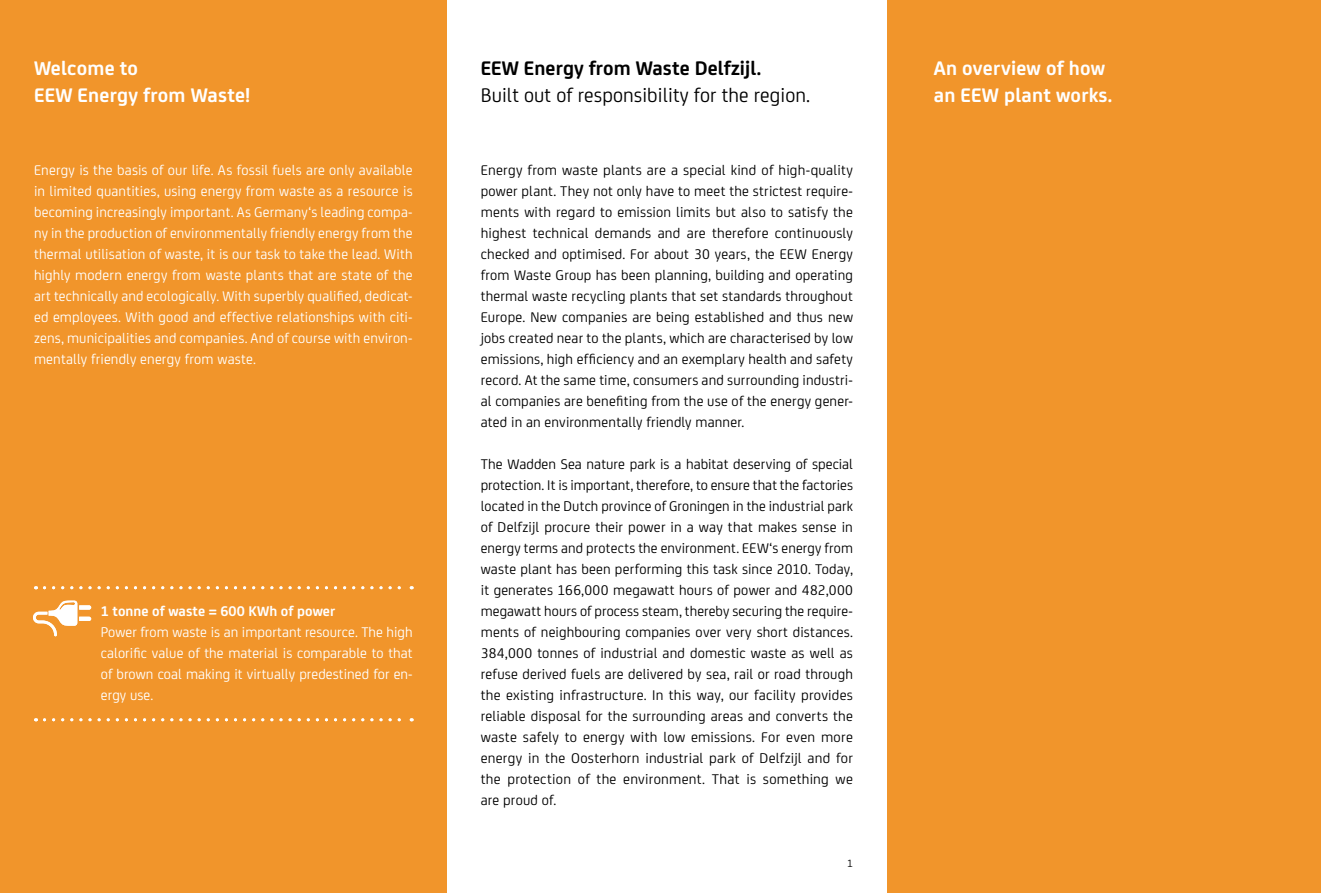
<style>
.page{position:relative;width:1321px;height:893px;background:#fff}
.page>*{position:absolute;margin:0;border:0;box-sizing:border-box;transform-origin:0 0}
.t1{font:700 21px/27px "EEW";letter-spacing:.01em;color:#fff}
.t2{font:21px "EEW";letter-spacing:.005em;color:#000}
.t3{font:700 21px "EEW";letter-spacing:.005em;color:#000}
.t4{font:15px/21px "EEW";letter-spacing:.015em;color:#000;text-align:justify}
.t5{font:15px/21px "EEW";letter-spacing:.005em;color:#fff;text-align:justify}
.t6{font:700 15px "EEW";letter-spacing:.005em;color:#fff}
.t7{font:11.25px "EEW";color:#000}
</style>
<div class="page">
<div style="left:887px;top:0;width:433px;height:893px;background:#f1952b"></div>
<div style="left:0;top:0;width:446px;height:893px;background:#f1952b"></div>
<svg style="left:44px;top:586px;width:368px;height:3px"></svg>
<svg style="left:44px;top:718px;width:368px;height:3px"></svg>
<svg style="left:33px;top:601px;width:58px;height:35px"></svg>
<h1 class="t1" style="left:34px;top:53px;width:217px">Welcome to<br>EEW Energy from Waste!</h1>
<h1 class="t3" style="left:480px;top:53px;width:282px">EEW Energy from Waste Delfzijl.</h1>
<h1 class="t2" style="left:480px;top:80px;width:331px">Built out of responsibility for the region.</h1>
<p class="t5" style="left:34px;top:159px;width:380px">Energy is the basis of our life. As fossil fuels are only available in limited quantities, using energy from waste as a resource is becoming increasingly important. As Germany‘s leading compa&shy;ny in the production of environmentally friendly energy from the thermal utilisation of waste, it is our task to take the lead. With highly modern energy from waste plants that are state of the art technically and ecologically. With superbly qualified, dedicat&shy;ed employees. With good and effective relationships with citi&shy;zens, municipalities and companies. And of course with environ&shy;mentally friendly energy from waste.</p>
<p class="t6" style="left:101px;top:600px;width:236px">1 tonne of waste = 600 KWh of power</p>
<p class="t5" style="left:101px;top:621px;width:313px">Power from waste is an important resource. The high calorific value of the material is comparable to that of brown coal making it virtually predestined for en&shy;ergy use.</p>
<p class="t4" style="left:480px;top:159px;width:374px">Energy from waste plants are a special kind of high-quality power plant. They not only have to meet the strictest require&shy;ments with regard to emission limits but also to satisfy the highest technical demands and are therefore continuously checked and optimised. For about 30 years, the EEW Energy from Waste Group has been planning, building and operating thermal waste recycling plants that set standards throughout Europe. New companies are being established and thus new jobs created near to the plants, which are characterised by low emissions, high efficiency and an exemplary health and safety record. At the same time, consumers and surrounding industri&shy;al companies are benefiting from the use of the energy gener&shy;ated in an environmentally friendly manner.</p>
<p class="t4" style="left:480px;top:453px;width:374px">The Wadden Sea nature park is a habitat deserving of special protection. It is important, therefore, to ensure that the factories located in the Dutch province of Groningen in the industrial park of Delfzijl procure their power in a way that makes sense in energy terms and protects the environment. EEW‘s energy from waste plant has been performing this task since 2010. Today, it generates 166,000 megawatt hours of power and 482,000 megawatt hours of process steam, thereby securing the require&shy;ments of neighbouring companies over very short distances.<br>384,000 tonnes of industrial and domestic waste as well as refuse derived fuels are delivered by sea, rail or road through the existing infrastructure. In this way, our facility provides reliable disposal for the surrounding areas and converts the waste safely to energy with low emissions. For even more energy in the Oosterhorn industrial park of Delfzijl and for the protection of the environment. That is something we are proud of.</p>
<p class="t7" style="left:847px;top:856px;width:7px">1</p>
<h1 class="t1" style="left:933px;top:53px;width:180px">An overview of how an EEW plant works.</h1>
</div>
